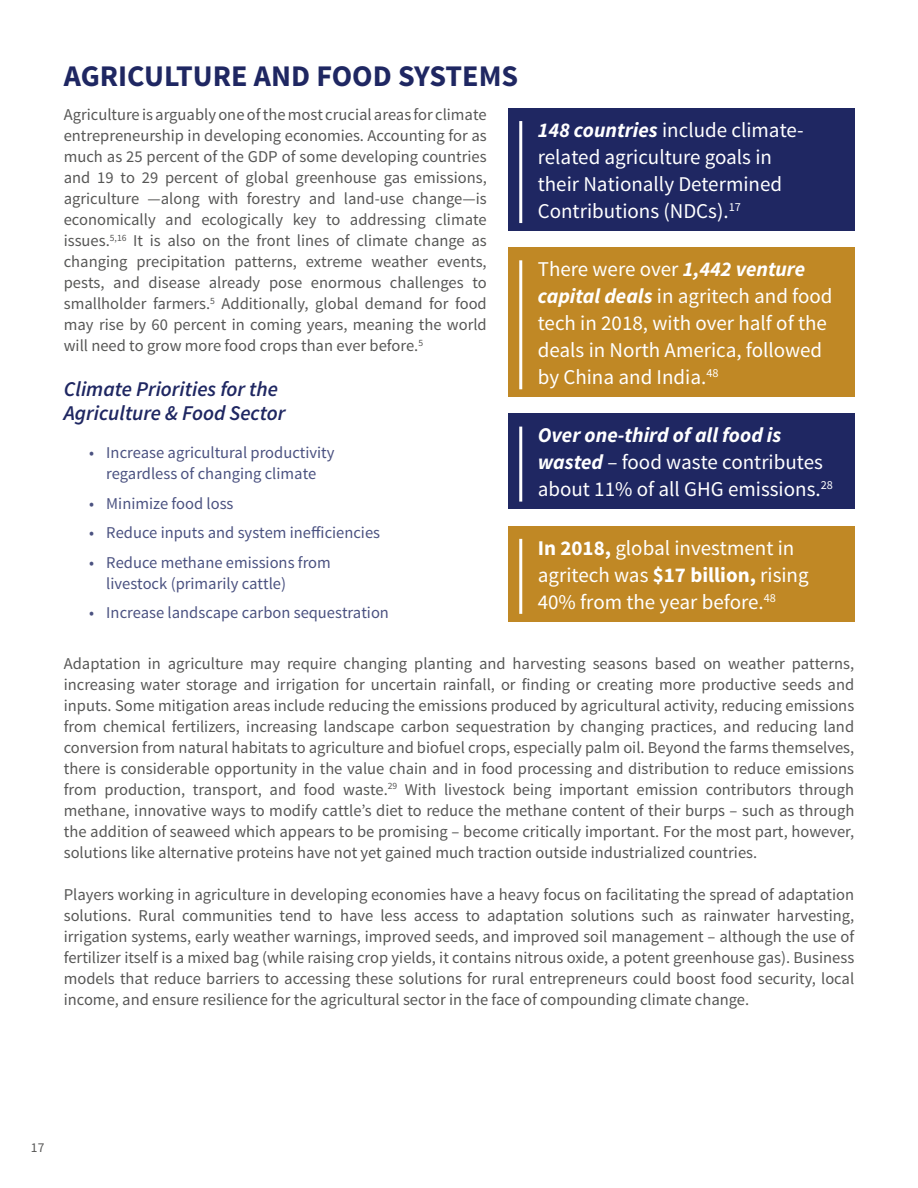
<style>
.page{position:relative;width:918px;height:1188px;background:#fff}
.page>*{position:absolute;margin:0;border:0;box-sizing:border-box;transform-origin:0 0}
.t1{font:700 30px "Source Sans Pro";color:#1f2762}
.t2{font:21px/27px "Source Sans Pro";color:#fff}
.t3{font:italic 600 21px/24px "Source Sans Pro";color:#1f2762}
.t4{font:16.5px/21px "Source Sans Pro";color:#575756;text-align:justify}
.t5{font:16.5px/21px "Source Sans Pro";color:#4b5281;text-align:center}
.t6{font:13.5px "Source Sans Pro";color:#575756}
.s1{font-weight:700;font-style:italic}
.s2{font-weight:700}
</style>
<div class="page">
<div style="left:508px;top:108px;width:346px;height:123px;background:#1f2762"></div>
<hr style="left:519px;top:121px;width:3px;height:102px;background:#fff">
<div style="left:508px;top:248px;width:346px;height:149px;background:#c08825"></div>
<hr style="left:519px;top:260px;width:3px;height:129px;background:#fff">
<div style="left:508px;top:414px;width:346px;height:95px;background:#1f2762"></div>
<hr style="left:519px;top:427px;width:3px;height:75px;background:#fff">
<div style="left:508px;top:526px;width:346px;height:95px;background:#c08825"></div>
<hr style="left:519px;top:539px;width:3px;height:75px;background:#fff">
<h1 class="t1" style="left:64px;top:57px;width:456px">AGRICULTURE AND FOOD SYSTEMS</h1>
<p class="t4" style="left:64px;top:104px;width:425px">Agriculture is arguably one of the most crucial areas for climate entrepreneurship in developing economies. Accounting for as much as 25 percent of the GDP of some developing countries and 19 to 29 percent of global greenhouse gas emissions, agriculture —along with forestry and land-use change—is economically and ecologically key to addressing climate issues. <sup>5,16</sup> It is also on the front lines of climate change as changing precipitation patterns, extreme weather events, pests, and disease already pose enormous challenges to smallholder farmers.<sup>5</sup> Additionally, global demand for food may rise by 60 percent in coming years, meaning the world will need to grow more food crops than ever before. <sup>5</sup></p>
<p class="t3" style="left:64px;top:377px;width:223px">Climate Priorities for the<br>Agriculture &amp; Food Sector</p>
<p class="t5" style="left:89px;top:442px;width:247px">• Increase agricultural productivity regardless of changing climate</p>
<p class="t5" style="left:89px;top:493px;width:146px">• Minimize food loss</p>
<p class="t5" style="left:89px;top:522px;width:292px">• Reduce inputs and system inefficiencies</p>
<p class="t5" style="left:106px;top:552px;width:226px;text-align:left;text-indent:-17px">• Reduce methane emissions from livestock (primarily cattle)</p>
<p class="t5" style="left:89px;top:602px;width:301px">• Increase landscape carbon sequestration</p>
<p class="t4" style="left:64px;top:653px;width:792px">Adaptation in agriculture may require changing planting and harvesting seasons based on weather patterns, increasing water storage and irrigation for uncertain rainfall, or finding or creating more productive seeds and inputs. Some mitigation areas include reducing the emissions produced by agricultural activity, reducing emissions from chemical fertilizers, increasing landscape carbon sequestration by changing practices, and reducing land conversion from natural habitats to agriculture and biofuel crops, especially palm oil. Beyond the farms themselves, there is considerable opportunity in the value chain and in food processing and distribution to reduce emissions from production, transport, and food waste. <sup>29</sup> With livestock being important emission contributors through methane, innovative ways to modify cattle’s diet to reduce the methane content of their burps – such as through the addition of seaweed which appears to be promising – become critically important. For the most part, however, solutions like alternative proteins have not yet gained much traction outside industrialized countries.</p>
<p class="t4" style="left:64px;top:884px;width:792px">Players working in agriculture in developing economies have a heavy focus on facilitating the spread of adaptation solutions. Rural communities tend to have less access to adaptation solutions such as rainwater harvesting, irrigation systems, early weather warnings, improved seeds, and improved soil management – although the use of fertilizer itself is a mixed bag (while raising crop yields, it contains nitrous oxide, a potent greenhouse gas). Business models that reduce barriers to accessing these solutions for rural entrepreneurs could boost food security, local income, and ensure resilience for the agricultural sector in the face of compounding climate change.</p>
<p class="t2" style="left:538px;top:117px;width:267px"><span class="s1">148 countries</span> include climate&shy;related agriculture goals in their Nationally Determined<br>Contributions (NDCs). <sup>17</sup></p>
<p class="t2" style="left:538px;top:256px;width:296px">There were over <span class="s1">1,442 venture capital deals</span> in agritech and food tech in 2018, with over half of the deals in North America, followed by China and India.<sup>48</sup></p>
<p class="t2" style="left:538px;top:422px;width:297px"><span class="s1">Over one-third of all food is wasted</span> – food waste contributes about 11% of all GHG emissions. <sup>28</sup></p>
<p class="t2" style="left:538px;top:535px;width:272px"><span class="s2">In 2018,</span> global investment in agritech was <span class="s2">$17 billion,</span> rising<br>40% from the year before. <sup>48</sup></p>
<p class="t6" style="left:31px;top:1139px;width:15px">17</p>
</div>
